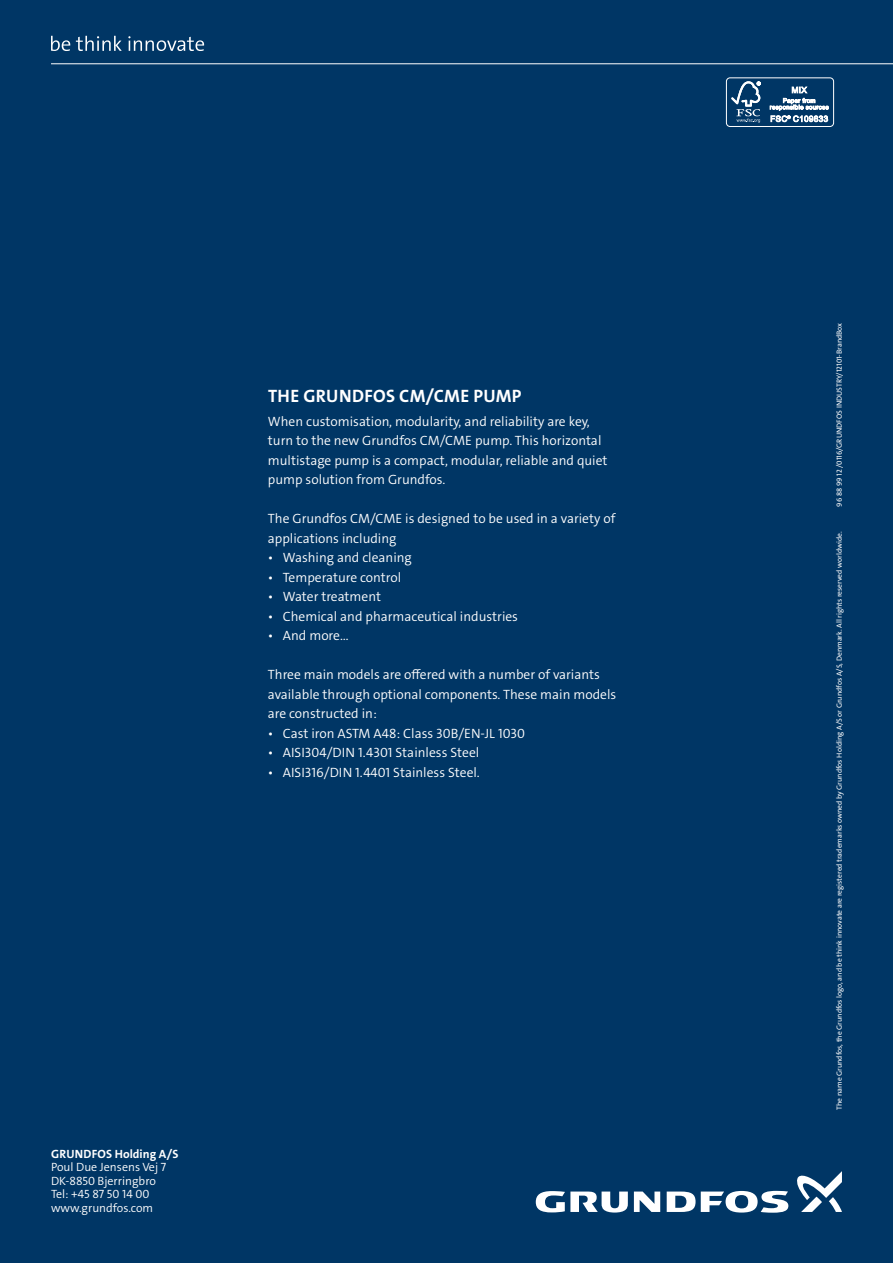
<style>
.page{position:relative;width:893px;height:1263px;background:#003665}
.page>*{position:absolute;margin:0;border:0;box-sizing:border-box;transform-origin:0 0}
.t1{font:18px "Grundfos The Sans V2 OT 7 B";letter-spacing:.015em;color:#fff}
.t2{font:13.5px/19.5px "Grundfos The Sans V2 OT 4 SL";color:#fff}
.t3{font:12px/13.5px "Grundfos The Sans V2 OT 4 SL";color:#fff}
.t4{font:12px "Grundfos The Sans V2 OT 7 B";color:#fff}
.t5{font:7.5px "Grundfos The Sans V2 OT 5 R";color:#fff}
</style>
<div class="page">
<hr style="left:51px;top:63px;width:842px;height:1px;background:#fff">
<svg style="left:634px;top:1191px;width:26px;height:21px"></svg>
<svg style="left:536px;top:1191px;width:92px;height:21px"></svg>
<svg style="left:667px;top:1191px;width:121px;height:22px"></svg>
<svg style="left:797px;top:1171px;width:45px;height:41px"></svg>
<svg style="left:51px;top:36px;width:19px;height:15px"></svg>
<svg style="left:76px;top:36px;width:46px;height:15px"></svg>
<svg style="left:128px;top:36px;width:76px;height:15px"></svg>
<div style="left:726px;top:78px;width:108px;height:49px;border:1px solid #fff;border-radius:4px"></div>
<svg style="left:731px;top:81px;width:30px;height:42px"></svg>
<svg style="left:770px;top:86px;width:59px;height:36px"></svg>
<h1 class="t1" style="left:268px;top:384px;width:72px">THE GRUND</h1>
<h1 class="t1" style="left:364px;top:384px;width:122px">FOS CM/CME PUMP</h1>
<p class="t2" style="left:268px;top:411px;width:323px">When customisation, modularity, and reliability are key, turn to the new Grundfos CM/CME</p>
<p class="t2" style="left:268px;top:431px;width:341px;text-indent:207px">pump. This horizontal multistage pump is a compact, modular, reliable and quiet pump solution from Grundfos.</p>
<p class="t2" style="left:268px;top:509px;width:117px">The Grundfos CM/CME</p>
<p class="t2" style="left:405px;top:509px;width:212px">is designed to be used in a variety of</p>
<p class="t2" style="left:268px;top:528px;width:130px">applications including</p>
<p class="t2" style="left:268px;top:548px;width:146px">• Washing and cleaning</p>
<p class="t2" style="left:268px;top:567px;width:135px">• Temperature control</p>
<p class="t2" style="left:268px;top:587px;width:115px">• Water treatment</p>
<p class="t2" style="left:268px;top:606px;width:252px">• Chemical and pharmaceutical industries</p>
<p class="t2" style="left:268px;top:626px;width:82px">• And more…</p>
<p class="t2" style="left:268px;top:665px;width:350px">Three main models are offered with a number of variants available through optional components. These main models are constructed in:</p>
<p class="t2" style="left:268px;top:723px;width:259px">• Cast iron ASTM A48: Class 30B/EN-JL 1030</p>
<p class="t2" style="left:268px;top:743px;width:213px">• AISI304/DIN 1.4301 Stainless Steel</p>
<p class="t2" style="left:268px;top:762px;width:214px">• AISI316/DIN 1.4401 Stainless Steel.</p>
<p class="t4" style="left:51px;top:1146px;width:25px">GRUND</p>
<p class="t4" style="left:92px;top:1146px;width:88px">FOS HOLDING A/S</p>
<p class="t3" style="left:51px;top:1161px;width:117px">Poul Due Jensens Vej 7<br>DK-8850 Bjerringbro<br>Tel: +45 87 50 14 00 www.grundfos.com</p>
<p class="t5" style="left:835px;top:506px;width:185px;rotate:-90deg">96 88 99 12 /0116/GRUNDFOS INDUSTRY/12101-BrandBox</p>
<p class="t5" style="left:835px;top:1110px;width:580px;rotate:-90deg">The name Grundfos, the Grundfos logo, and be think innovate are registered trademarks owned by Grundfos Holding A/S or Grundfos A/S, Denmark. All rights reserved worldwide.</p>
</div>
